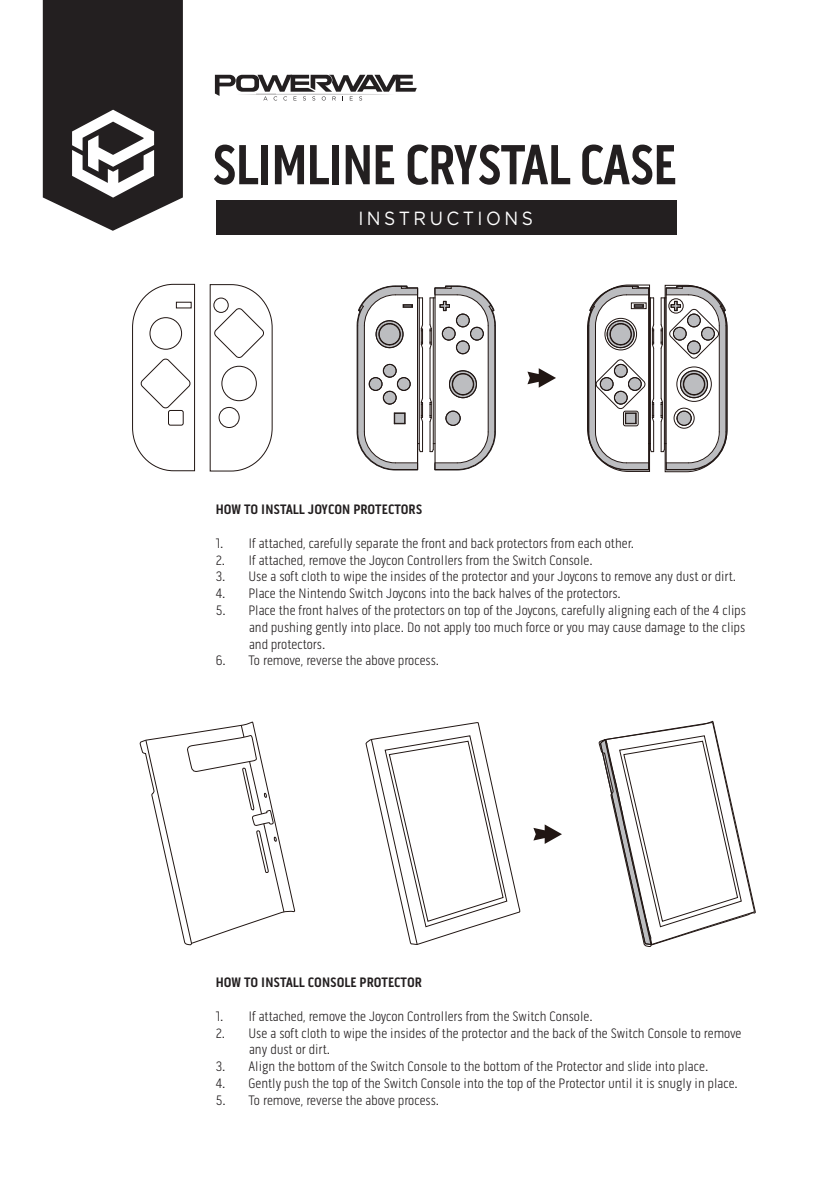
<style>
.page{position:relative;width:823px;height:1191px;background:#fff}
.page>*{position:absolute;margin:0;border:0;box-sizing:border-box;transform-origin:0 0}
.t1{font:700 57.6px "Pill Gothic 300 mg";letter-spacing:-.025em;color:#231f20;scale:.93 1}
.t2{font:19px "Gotham";letter-spacing:.2em;color:#fff;scale:.92 1}
.t3{font:300 14px/16.8px "Pill Gothic 300 mg";color:#231f20;text-align:justify}
.t4{font:700 14px "Pill Gothic 300 mg";color:#231f20}
</style>
<div class="page">
<svg style="left:43px;top:0;width:140px;height:231px"></svg>
<div style="left:216px;top:200px;width:460px;height:34px;background:#231f20"></div>
<svg style="left:215px;top:75px;width:201px;height:25px"></svg>
<svg style="left:132px;top:283px;width:63px;height:188px"></svg>
<svg style="left:209px;top:284px;width:64px;height:188px"></svg>
<svg style="left:356px;top:285px;width:139px;height:185px"></svg>
<svg style="left:587px;top:284px;width:140px;height:188px"></svg>
<svg style="left:527px;top:368px;width:28px;height:20px"></svg>
<svg style="left:533px;top:824px;width:28px;height:20px"></svg>
<svg style="left:139px;top:721px;width:156px;height:224px"></svg>
<svg style="left:598px;top:720px;width:157px;height:227px"></svg>
<svg style="left:365px;top:722px;width:155px;height:223px"></svg>
<h1 class="t1" style="left:212px;top:131px;width:501px">SLIMLINE CRYSTAL CASE</h1>
<h2 class="t2" style="left:358px;top:206px;width:191px">INSTRUCTIONS</h2>
<p class="t4" style="left:215px;top:501px;width:208px">HOW TO INSTALL JOYCON PROTECTORS</p>
<p class="t3" style="left:215px;top:535px;width:419px">1. If attached, carefully separate the front and back protectors from each other.</p>
<p class="t3" style="left:215px;top:551px;width:378px">2. If attached, remove the Joycon Controllers from the Switch Console.</p>
<p class="t3" style="left:215px;top:568px;width:521px">3. Use a soft cloth to wipe the insides of the protector and your Joycons to remove any dust or dirt.</p>
<p class="t3" style="left:215px;top:585px;width:406px">4. Place the Nintendo Switch Joycons into the back halves of the protectors.</p>
<p class="t3" style="left:249px;top:602px;width:498px;text-indent:-33px">5. Place the front halves of the protectors on top of the Joycons, carefully aligning each of the 4 clips and pushing gently into place. Do not apply too much force or you may cause damage to the clips and protectors.</p>
<p class="t3" style="left:215px;top:652px;width:225px">6. To remove, reverse the above process.</p>
<p class="t4" style="left:215px;top:974px;width:208px">HOW TO INSTALL CONSOLE PROTECTOR</p>
<p class="t3" style="left:215px;top:1007px;width:378px">1. If attached, remove the Joycon Controllers from the Switch Console.</p>
<p class="t3" style="left:249px;top:1024px;width:493px;text-indent:-33px">2. Use a soft cloth to wipe the insides of the protector and the back of the Switch Console to remove any dust or dirt.</p>
<p class="t3" style="left:215px;top:1058px;width:494px">3. Align the bottom of the Switch Console to the bottom of the Protector and slide into place.</p>
<p class="t3" style="left:215px;top:1075px;width:523px">4. Gently push the top of the Switch Console into the top of the Protector until it is snugly in place.</p>
<p class="t3" style="left:215px;top:1091px;width:225px">5. To remove, reverse the above process.</p>
</div>
